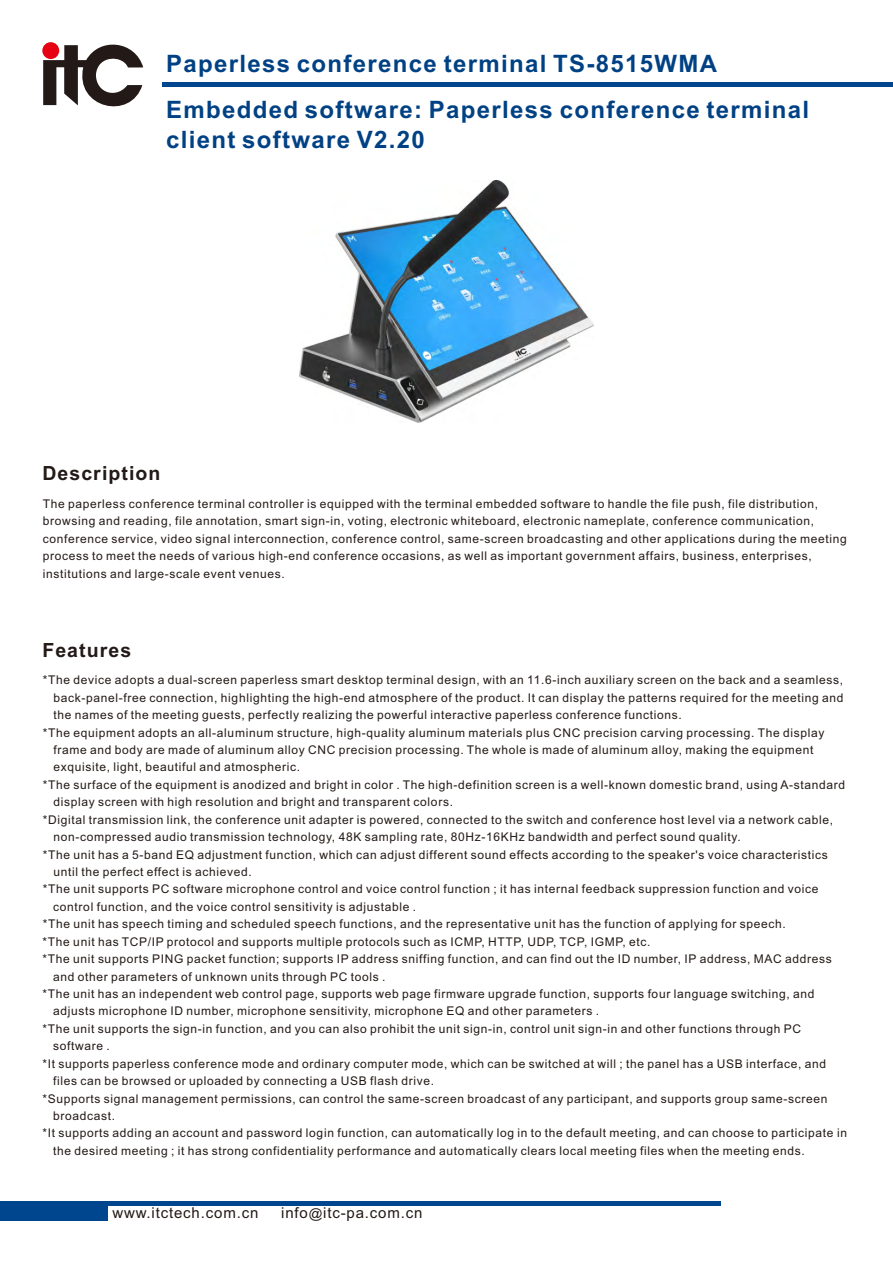
<style>
.page{position:relative;width:893px;height:1263px;background:#fff}
.page>*{position:absolute;margin:0;border:0;box-sizing:border-box;transform-origin:0 0}
.t1{font:700 24px/29.5px "Arial";letter-spacing:.055em;color:#004184}
.t2{font:700 19.5px "Arial";letter-spacing:.055em;color:#231916}
.t3{font:15px "Arial";letter-spacing:.055em;color:#231916}
.t4{font:12px/17.4px "Arial";letter-spacing:.055em;color:#231916}
.s1{font-size:13.5px}
</style>
<div class="page">
<hr style="left:0;top:1202px;width:720px;height:4px;background:#00468e">
<div style="left:0;top:1202px;width:108px;height:18px;background:#00468e"></div>
<hr style="left:163px;top:82px;width:730px;height:4px;background:#00468e">
<svg style="left:43px;top:42px;width:100px;height:65px"></svg>
<img style="left:300px;top:181px;width:293px;height:242px">
<h1 class="t1" style="left:166px;top:51px;width:552px">Paperless conference terminal TS-8515WMA</h1>
<h1 class="t1" style="left:166px;top:97px;width:644px">Embedded software: Paperless conference terminal client software V2.20</h1>
<h2 class="t2" style="left:42px;top:466px;width:120px">Description</h2>
<p class="t4" style="left:43px;top:496px;width:805px">The paperless conference terminal controller is equipped with the terminal embedded software to handle the file push, file distribution, browsing and reading, file annotation, smart sign-in, voting, electronic whiteboard, electronic nameplate, conference communication, conference service, video signal interconnection, conference control, same-screen broadcasting and other applications during the meeting process to meet the needs of various high-end conference occasions, as well as important government affairs, business, enterprises, institutions and large-scale event venues.</p>
<h2 class="t2" style="left:42px;top:642px;width:90px">Features</h2>
<p class="t4" style="left:43px;top:672px;width:802px">*The device adopts a dual-screen paperless smart desktop terminal design, with an 11.6-inch auxiliary screen on the back and a seamless,</p>
<p class="t4" style="left:54px;top:690px;width:791px">back-panel-free connection, highlighting the high-end atmosphere of the product. It can display the patterns required for the meeting and</p>
<p class="t4" style="left:54px;top:707px;width:630px">the names of the meeting guests, perfectly realizing the powerful interactive paperless conference functions.</p>
<p class="t4" style="left:43px;top:725px;width:783px">*The equipment adopts an all-aluminum structure, high-quality aluminum materials plus CNC precision carving processing. The display</p>
<p class="t4" style="left:53px;top:742px;width:761px">frame and body are made of aluminum alloy CNC precision processing. The whole is made of aluminum alloy, making the equipment</p>
<p class="t4" style="left:53px;top:760px;width:248px">exquisite, light, beautiful and atmospheric.</p>
<p class="t4" style="left:43px;top:777px;width:804px">*The surface of the equipment is anodized and bright in color . The high-definition screen is a well-known domestic brand, using A-standard</p>
<p class="t4" style="left:53px;top:794px;width:401px">display screen with high resolution and bright and transparent colors.</p>
<p class="t4" style="left:43px;top:812px;width:792px">*Digital transmission link, the conference unit adapter is powered, connected to the switch and conference host level via a network cable,</p>
<p class="t4" style="left:53px;top:829px;width:689px">non-compressed audio transmission technology, 48K sampling rate, 80Hz-16KHz bandwidth and perfect sound quality.</p>
<p class="t4" style="left:43px;top:847px;width:786px">*The unit has a 5-band EQ adjustment function, which can adjust different sound effects according to the speaker's voice characteristics</p>
<p class="t4" style="left:53px;top:864px;width:200px">until the perfect effect is achieved.</p>
<p class="t4" style="left:43px;top:882px;width:777px">*The unit supports PC software microphone control and voice control function ; it has internal feedback suppression function and voice</p>
<p class="t4" style="left:53px;top:899px;width:364px">control function, and the voice control sensitivity is adjustable .</p>
<p class="t4" style="left:43px;top:916px;width:745px">*The unit has speech timing and scheduled speech functions, and the representative unit has the function of applying for speech.</p>
<p class="t4" style="left:43px;top:934px;width:609px">*The unit has TCP/IP protocol and supports multiple protocols such as ICMP, HTTP, UDP, TCP, IGMP, etc.</p>
<p class="t4" style="left:43px;top:951px;width:791px">*The unit supports PING packet function; supports IP address sniffing function, and can find out the ID number, IP address, MAC address</p>
<p class="t4" style="left:53px;top:969px;width:334px">and other parameters of unknown units through PC tools .</p>
<p class="t4" style="left:43px;top:986px;width:773px">*The unit has an independent web control page, supports web page firmware upgrade function, supports four language switching, and</p>
<p class="t4" style="left:53px;top:1003px;width:548px">adjusts microphone ID number, microphone sensitivity, microphone EQ and other parameters .</p>
<p class="t4" style="left:43px;top:1021px;width:760px">*The unit supports the sign-in function, and you can also prohibit the unit sign-in, control unit sign-in and other functions through PC</p>
<p class="t4" style="left:53px;top:1038px;width:58px">software .</p>
<p class="t4" style="left:43px;top:1056px;width:785px">*It supports paperless conference mode and ordinary computer mode, which can be switched at will ; the panel has a USB interface, and</p>
<p class="t4" style="left:53px;top:1073px;width:382px">files can be browsed or uploaded by connecting a USB flash drive.</p>
<p class="t4" style="left:42px;top:1091px;width:787px">*Supports signal management permissions, can control the same-screen broadcast of any participant, and supports group same-screen</p>
<p class="t4" style="left:53px;top:1108px;width:64px">broadcast.</p>
<p class="t4" style="left:42px;top:1125px;width:806px">*It supports adding an account and password login function, can automatically log in to the default meeting, and can choose to participate in</p>
<p class="t4" style="left:53px;top:1143px;width:753px">the desired meeting ; it has strong confidentiality performance and automatically clears local meeting files when the meeting ends.</p>
<p class="t3" style="left:112px;top:1207px;width:147px">www.itctech.com.cn</p>
<p class="t3" style="left:281px;top:1207px;width:143px">info<span class="s1">@</span>itc-pa.com.cn</p>
</div>
